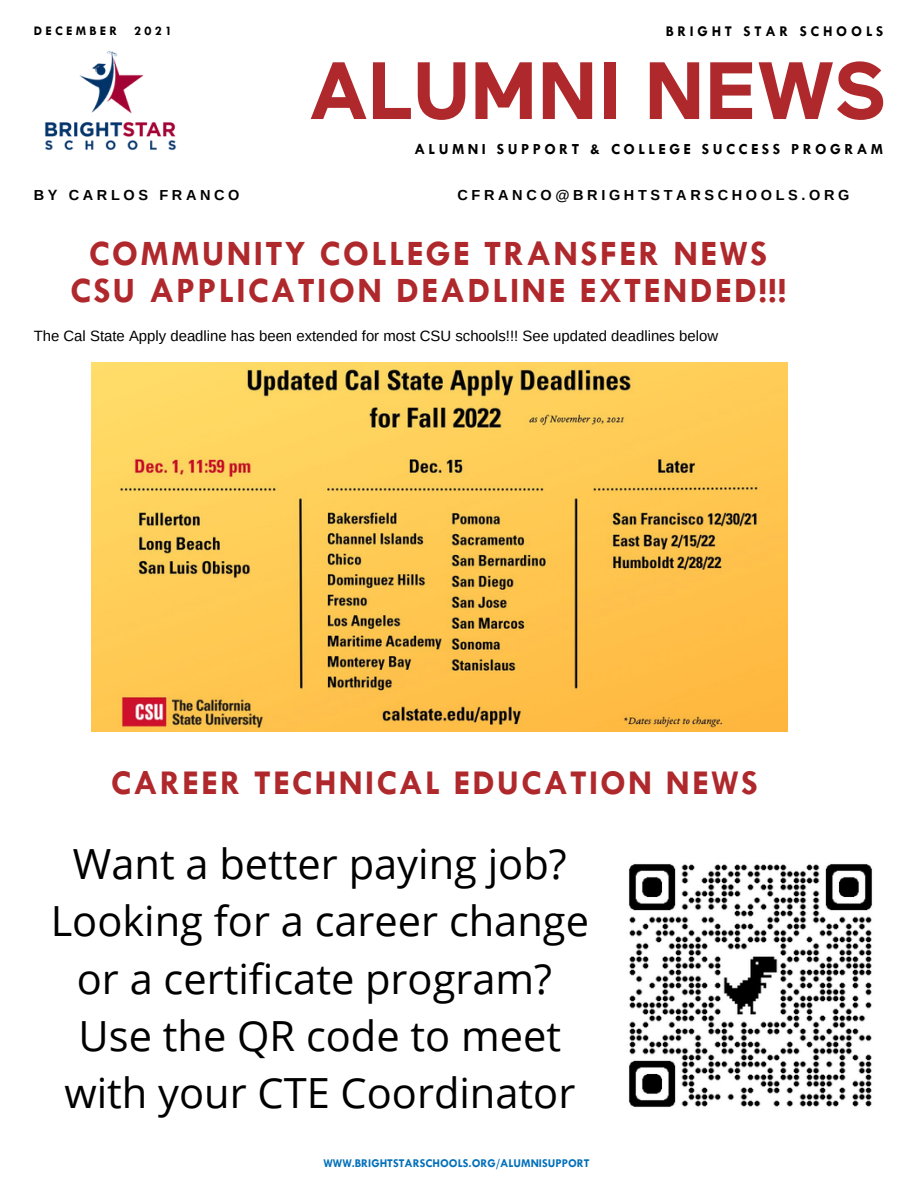
<style>
.page{position:relative;width:918px;height:1188px;background:#fff}
.page>*{position:absolute;margin:0;border:0;box-sizing:border-box;transform-origin:0 0}
.t1{font:700 81px "Maax";color:#af282c}
.t2{font:41.55px/57.3px "Open Sans";color:#000;text-align:center}
.t3{font:700 36px "Tw Cen";letter-spacing:.06em;color:#af282c}
.t4{font:700 35.1px "Tw Cen";letter-spacing:.06em;color:#af282c}
.t5{font:700 15.6px "Tw Cen";letter-spacing:.22em;color:#000}
.t6{font:700 15px "Tw Cen";letter-spacing:.25em;color:#000}
.t7{font:14.85px "Arimo";color:#000}
.t8{font:700 14.55px "Arimo";letter-spacing:.25em;color:#000}
.t9{font:700 13.2px "Tw Cen";letter-spacing:.25em;color:#000}
.t10{font:700 12px "Tw Cen";color:#0370ba}
</style>
<div class="page">
<img style="left:45px;top:51px;width:131px;height:99px">
<img style="left:92px;top:363px;width:695px;height:369px">
<img style="left:629px;top:864px;width:243px;height:243px">
<p class="t9" style="left:34px;top:24px;width:85px">DECEMBER</p>
<p class="t9" style="left:134px;top:24px;width:39px">2021</p>
<p class="t6" style="left:666px;top:23px;width:219px">BRIGHT STAR SCHOOLS</p>
<p class="t1" style="left:310px;top:58px;width:578px">ALUMNI NEWS</p>
<p class="t5" style="left:415px;top:141px;width:470px">ALUMNI SUPPORT &amp; COLLEGE SUCCESS PROGRAM</p>
<p class="t8" style="left:34px;top:187px;width:207px">BY CARLOS FRANCO</p>
<p class="t8" style="left:458px;top:187px;width:393px">CFRANCO@BRIGHTSTARSCHOOLS.ORG</p>
<p class="t3" style="left:89px;top:234px;width:680px">COMMUNITY COLLEGE TRANSFER NEWS</p>
<p class="t3" style="left:70px;top:271px;width:717px">CSU APPLICATION DEADLINE EXTENDED!!!</p>
<p class="t7" style="left:34px;top:328px;width:686px">The Cal State Apply deadline has been extended for most CSU schools!!! See updated deadlines below</p>
<p class="t4" style="left:111px;top:764px;width:648px">CAREER TECHNICAL EDUCATION NEWS</p>
<p class="t2" style="left:51px;top:834px;width:540px">Want a better paying job?<br>Looking for a career change or a certificate program?</p>
<p class="t2" style="left:64px;top:1006px;width:513px">Use the QR code to meet with your CTE Coordinator</p>
<p class="t10" style="left:323px;top:1157px;width:268px">WWW.BRIGHTSTARSCHOOLS.ORG/ALUMNISUPPORT</p>
</div>
